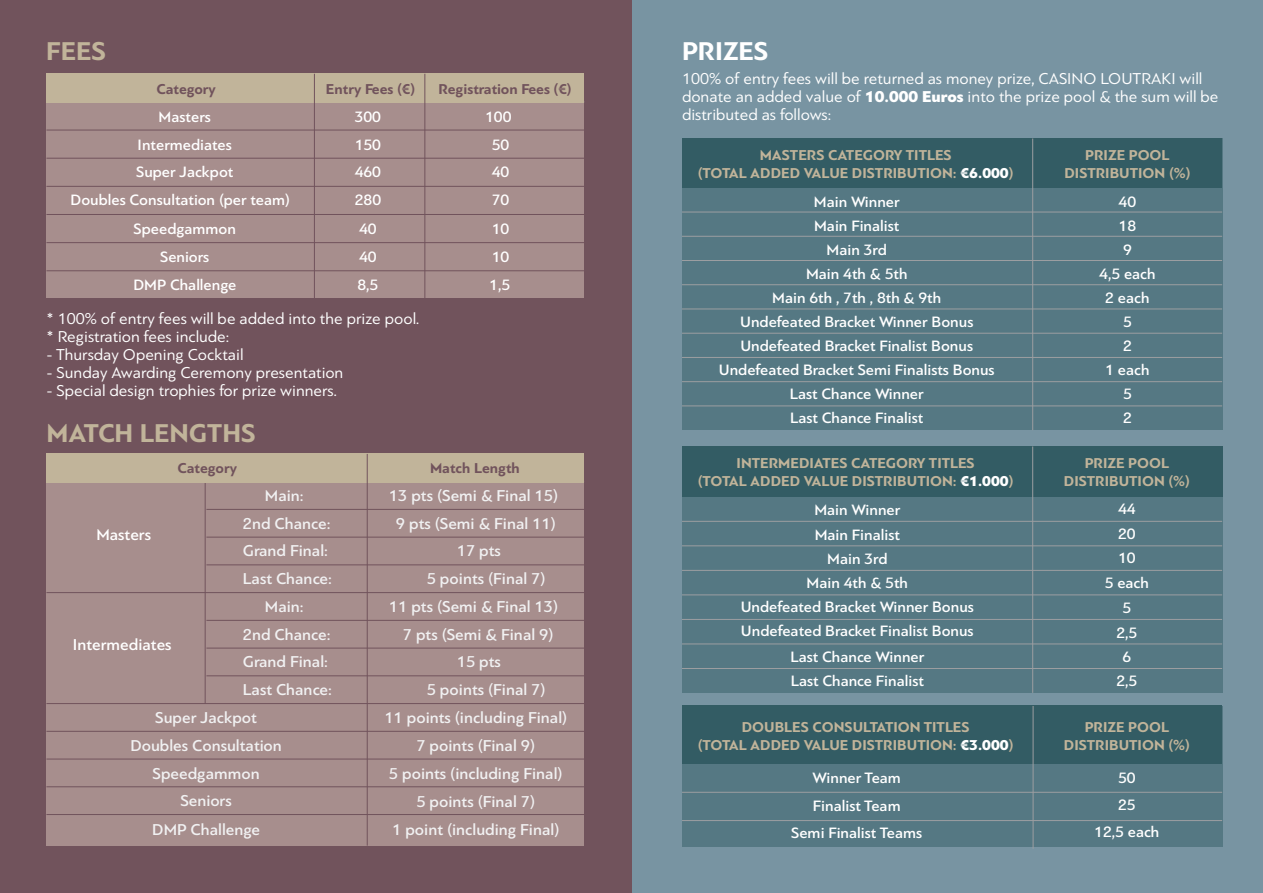
<style>
.page{position:relative;width:1263px;height:893px;background:#fff}
.page>*{position:absolute;margin:0;border:0;box-sizing:border-box;transform-origin:0 0}
.t1{font:700 27px "PF Bague Sans Pro";color:#c1b49a}
.t2{font:700 27px "PF Bague Sans Pro";color:#fff}
.t3{font:500 16.5px/27.9px "PF Bague Sans Pro";color:#f1f1f2;text-align:center}
.t4{font:16.5px/18px "PF Bague Sans Pro";color:#fff}
.t5{font:500 16.5px "PF Bague Sans Pro";color:#fff}
.t6{font:500 15.75px/24px "PF Bague Sans Pro";color:#fff;text-align:center}
.t7{font:700 15px/18px "PF Bague Sans Pro";color:#c1b49a;text-align:center}
.t8{font:700 15px "PF Bague Sans Pro";color:#71535c}
.s1{font-weight:900}
.s2{font-weight:900;color:#fff}
</style>
<div class="page">
<div style="left:631px;top:0;width:632px;height:893px;background:#7894a2"></div>
<svg style="left:682px;top:138px;width:540px;height:292px;fill:#557883"></svg>
<hr style="left:682px;top:406px;width:540px;height:1px;background:#9c9ea1">
<hr style="left:682px;top:381px;width:540px;height:1px;background:#9c9ea1">
<hr style="left:682px;top:357px;width:540px;height:1px;background:#9c9ea1">
<hr style="left:682px;top:333px;width:540px;height:1px;background:#9c9ea1">
<hr style="left:682px;top:309px;width:540px;height:1px;background:#9c9ea1">
<hr style="left:682px;top:284px;width:540px;height:1px;background:#9c9ea1">
<hr style="left:682px;top:260px;width:540px;height:1px;background:#9c9ea1">
<hr style="left:682px;top:236px;width:540px;height:1px;background:#9c9ea1">
<hr style="left:682px;top:212px;width:540px;height:1px;background:#9c9ea1">
<hr style="left:1032px;top:138px;width:1px;height:292px;background:#9c9ea1">
<svg style="left:682px;top:446px;width:540px;height:247px;fill:#557883"></svg>
<hr style="left:682px;top:668px;width:540px;height:1px;background:#9c9ea1">
<hr style="left:682px;top:644px;width:540px;height:1px;background:#9c9ea1">
<hr style="left:682px;top:619px;width:540px;height:1px;background:#9c9ea1">
<hr style="left:682px;top:595px;width:540px;height:1px;background:#9c9ea1">
<hr style="left:682px;top:570px;width:540px;height:1px;background:#9c9ea1">
<hr style="left:682px;top:546px;width:540px;height:1px;background:#9c9ea1">
<hr style="left:682px;top:521px;width:540px;height:1px;background:#9c9ea1">
<hr style="left:1032px;top:446px;width:1px;height:247px;background:#9c9ea1">
<svg style="left:682px;top:706px;width:540px;height:140px;fill:#557883"></svg>
<hr style="left:682px;top:820px;width:540px;height:1px;background:#9c9ea1">
<hr style="left:682px;top:792px;width:540px;height:1px;background:#9c9ea1">
<hr style="left:1033px;top:706px;width:1px;height:143px;background:#9c9ea1">
<div style="left:0;top:0;width:631px;height:893px;background:#71535c"></div>
<div style="left:46px;top:74px;width:538px;height:224px;background:#a78e8d"></div>
<div style="left:46px;top:74px;width:538px;height:29px;background:#c1b49a"></div>
<hr style="left:46px;top:271px;width:538px;height:1px;background:#71535c">
<hr style="left:46px;top:242px;width:538px;height:1px;background:#71535c">
<hr style="left:46px;top:214px;width:538px;height:1px;background:#71535c">
<hr style="left:46px;top:186px;width:538px;height:1px;background:#71535c">
<hr style="left:46px;top:158px;width:538px;height:1px;background:#71535c">
<hr style="left:46px;top:130px;width:538px;height:1px;background:#71535c">
<hr style="left:425px;top:74px;width:1px;height:224px;background:#71535c">
<hr style="left:314px;top:74px;width:1px;height:224px;background:#71535c">
<div style="left:46px;top:454px;width:538px;height:392px;background:#a78e8d"></div>
<hr style="left:46px;top:814px;width:538px;height:1px;background:#71535c">
<hr style="left:46px;top:786px;width:538px;height:1px;background:#71535c">
<hr style="left:46px;top:759px;width:538px;height:1px;background:#71535c">
<hr style="left:46px;top:731px;width:538px;height:1px;background:#71535c">
<hr style="left:46px;top:703px;width:538px;height:1px;background:#71535c">
<hr style="left:206px;top:676px;width:378px;height:1px;background:#71535c">
<hr style="left:206px;top:648px;width:378px;height:1px;background:#71535c">
<hr style="left:206px;top:620px;width:378px;height:1px;background:#71535c">
<hr style="left:46px;top:592px;width:538px;height:1px;background:#71535c">
<hr style="left:206px;top:565px;width:378px;height:1px;background:#71535c">
<hr style="left:206px;top:537px;width:378px;height:1px;background:#71535c">
<hr style="left:206px;top:509px;width:378px;height:1px;background:#71535c">
<hr style="left:205px;top:482px;width:1px;height:222px;background:#71535c">
<div style="left:46px;top:454px;width:538px;height:29px;background:#c1b49a"></div>
<hr style="left:367px;top:454px;width:1px;height:392px;background:#71535c">
<h1 class="t1" style="left:46px;top:35px;width:61px">FEES</h1>
<p class="t8" style="left:156px;top:80px;width:61px">Category</p>
<p class="t8" style="left:326px;top:80px;width:91px">Entry Fees (€)</p>
<p class="t8" style="left:439px;top:80px;width:135px">Registration Fees (€)</p>
<p class="t6" style="left:159px;top:105px;width:54px">Masters</p>
<p class="t6" style="left:355px;top:105px;width:28px">300</p>
<p class="t6" style="left:485px;top:105px;width:28px">100</p>
<p class="t6" style="left:138px;top:132px;width:96px">Intermediates</p>
<p class="t6" style="left:355px;top:132px;width:28px">150</p>
<p class="t6" style="left:492px;top:132px;width:19px">50</p>
<p class="t6" style="left:136px;top:160px;width:99px">Super Jackpot</p>
<p class="t6" style="left:355px;top:160px;width:28px">460</p>
<p class="t6" style="left:492px;top:160px;width:19px">40</p>
<p class="t6" style="left:71px;top:188px;width:221px">Doubles Consultation (per team)</p>
<p class="t6" style="left:355px;top:188px;width:28px">280</p>
<p class="t6" style="left:492px;top:188px;width:19px">70</p>
<p class="t6" style="left:134px;top:217px;width:104px">Speedgammon</p>
<p class="t6" style="left:359px;top:217px;width:19px">40</p>
<p class="t6" style="left:492px;top:217px;width:19px">10</p>
<p class="t6" style="left:160px;top:245px;width:51px">Seniors</p>
<p class="t6" style="left:359px;top:245px;width:19px">40</p>
<p class="t6" style="left:492px;top:245px;width:19px">10</p>
<p class="t6" style="left:133px;top:273px;width:104px">DMP Challenge</p>
<p class="t6" style="left:357px;top:273px;width:23px">8,5</p>
<p class="t6" style="left:489px;top:273px;width:23px">1,5</p>
<p class="t4" style="left:46px;top:309px;width:374px">* 100% of entry fees will be added into the prize pool. * Registration fees include:</p>
<p class="t4" style="left:46px;top:345px;width:199px">- Thursday Opening Cocktail</p>
<p class="t4" style="left:46px;top:363px;width:298px">- Sunday Awarding Ceremony presentation</p>
<p class="t4" style="left:46px;top:381px;width:292px">- Special design trophies for prize winners.</p>
<h1 class="t1" style="left:46px;top:416px;width:211px">MATCH LENGTHS</h1>
<p class="t8" style="left:177px;top:459px;width:61px">Category</p>
<p class="t8" style="left:430px;top:459px;width:91px">Match Length</p>
<p class="t3" style="left:265px;top:482px;width:40px">Main:</p>
<p class="t3" style="left:389px;top:482px;width:171px">13 pts (Semi &amp; Final 15)</p>
<p class="t3" style="left:243px;top:510px;width:89px">2nd Chance:</p>
<p class="t3" style="left:396px;top:510px;width:161px">9 pts (Semi &amp; Final 11)</p>
<p class="t3" style="left:243px;top:537px;width:87px">Grand Final:</p>
<p class="t3" style="left:457px;top:537px;width:46px">17 pts</p>
<p class="t3" style="left:243px;top:565px;width:91px">Last Chance:</p>
<p class="t3" style="left:427px;top:565px;width:120px">5 points (Final 7)</p>
<p class="t3" style="left:265px;top:593px;width:40px">Main:</p>
<p class="t3" style="left:389px;top:593px;width:171px">11 pts (Semi &amp; Final 13)</p>
<p class="t3" style="left:243px;top:621px;width:89px">2nd Chance:</p>
<p class="t3" style="left:403px;top:621px;width:152px">7 pts (Semi &amp; Final 9)</p>
<p class="t3" style="left:243px;top:648px;width:87px">Grand Final:</p>
<p class="t3" style="left:457px;top:648px;width:46px">15 pts</p>
<p class="t3" style="left:243px;top:676px;width:91px">Last Chance:</p>
<p class="t3" style="left:427px;top:676px;width:120px">5 points (Final 7)</p>
<p class="t8" style="left:201px;top:459px;width:61px">Category</p>
<p class="t8" style="left:439px;top:459px;width:91px">Match Length</p>
<p class="t5" style="left:96px;top:525px;width:56px">Masters</p>
<p class="t5" style="left:73px;top:634px;width:100px">Intermediates</p>
<p class="t3" style="left:130px;top:704px;width:153px">Super Jackpot<br>Doubles Consultation<br>Speedgammon<br>Seniors</p>
<p class="t3" style="left:152px;top:816px;width:109px">DMP Challenge</p>
<p class="t3" style="left:384px;top:704px;width:184px">11 points (including Final)<br>7 points (Final 9)<br>5 points (including Final)<br>5 points (Final 7)<br>1 point (including Final)</p>
<h1 class="t2" style="left:682px;top:35px;width:88px">PRIZES</h1>
<p class="t4" style="left:682px;top:70px;width:538px">100% of entry fees will be returned as money prize, CASINO LOUTRAKI will donate an added value of <span class="s1">10.000 Euros</span> into the prize pool &amp; the sum will be distributed as follows:</p>
<p class="t7" style="left:698px;top:146px;width:317px">MASTERS CATEGORY TITLES<br>(TOTAL ADDED VALUE DISTRIBUTION: <span class="s2">€6.000</span>)</p>
<p class="t7" style="left:1064px;top:146px;width:127px">PRIZE POOL<br>DISTRIBUTION (%)</p>
<p class="t6" style="left:719px;top:190px;width:277px">Main Winner<br>Main Finalist<br>Main 3rd<br>Main 4th &amp; 5th<br>Main 6th , 7th , 8th &amp; 9th<br>Undefeated Bracket Winner Bonus<br>Undefeated Bracket Finalist Bonus<br>Undefeated Bracket Semi Finalists Bonus<br>Last Chance Winner<br>Last Chance Finalist</p>
<p class="t6" style="left:1099px;top:190px;width:58px">40<br>18<br>9<br>4,5 each<br>2 each<br>5<br>2<br>1 each<br>5<br>2</p>
<p class="t7" style="left:698px;top:454px;width:317px">INTERMEDIATES CATEGORY TITLES<br>(TOTAL ADDED VALUE DISTRIBUTION: <span class="s2">€1.000</span>)</p>
<p class="t6" style="left:741px;top:498px;width:235px">Main Winner<br>Main Finalist<br>Main 3rd<br>Main 4th &amp; 5th<br>Undefeated Bracket Winner Bonus<br>Undefeated Bracket Finalist Bonus</p>
<p class="t6" style="left:790px;top:645px;width:135px;text-align:left">Last Chance Winner<br>Last Chance Finalist</p>
<p class="t7" style="left:1064px;top:454px;width:127px">PRIZE POOL<br>DISTRIBUTION (%)</p>
<p class="t6" style="left:1105px;top:497px;width:46px;line-height:24.6px">44<br>20<br>10<br>5 each<br>5<br>2,5<br>6<br>2,5</p>
<p class="t7" style="left:1064px;top:718px;width:127px">PRIZE POOL<br>DISTRIBUTION (%)</p>
<p class="t7" style="left:698px;top:718px;width:317px">DOUBLES CONSULTATION TITLES<br>(TOTAL ADDED VALUE DISTRIBUTION: <span class="s2">€3.000</span>)</p>
<p class="t6" style="left:791px;top:765px;width:132px;line-height:27.5px">Winner Team<br>Finalist Team<br>Semi Finalist Teams</p>
<p class="t6" style="left:1094px;top:765px;width:67px;line-height:27px">50<br>25<br>12,5 each</p>
</div>
